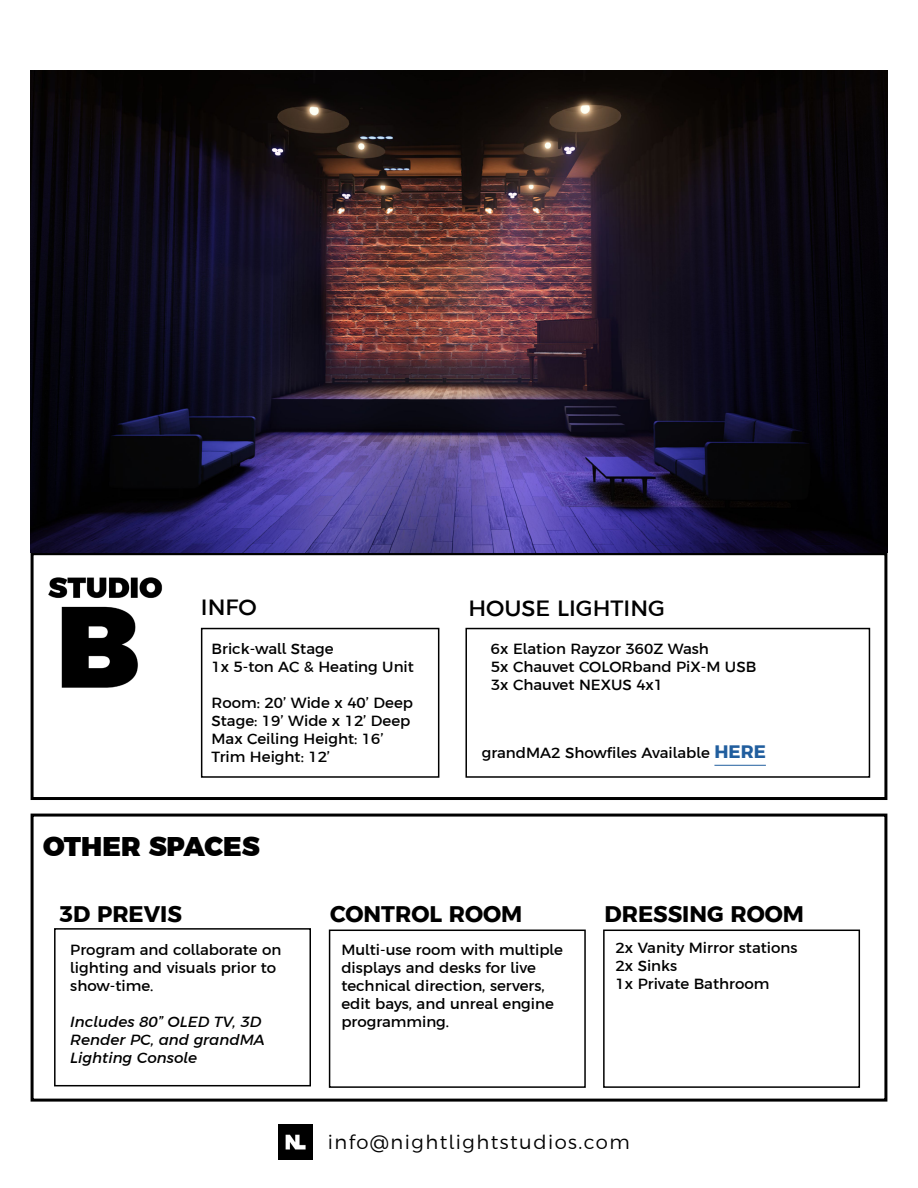
<style>
.page{position:relative;width:918px;height:1188px;background:#fff}
.page>*{position:absolute;margin:0;border:0;box-sizing:border-box;transform-origin:0 0}
.t1{font:900 27px "Argentum Sans";color:#000}
.t2{font:700 22.5px "Argentum Sans";color:#000}
.t3{font:22.5px "Argentum Sans";color:#000}
.t4{font:300 19.5px "Argentum Sans";letter-spacing:.075em;color:#000}
.t5{font:15px/18px "Argentum Sans";color:#000}
.t6{font:italic 15px/18px "Argentum Sans";color:#000}
.s1{font-weight:700;font-size:18px;color:#215e9e}
</style>
<div class="page">
<img style="left:278px;top:1125px;width:35px;height:34px">
<img style="left:48px;top:577px;width:115px;height:111px">
<div style="left:31px;top:552px;width:856px;height:248px;border:3px solid #000"></div>
<div style="left:465px;top:628px;width:405px;height:150px;border:2px solid #000"></div>
<hr style="left:714px;top:765px;width:52px;height:1px;background:#215e9e">
<div style="left:201px;top:628px;width:238px;height:150px;border:2px solid #000"></div>
<img style="left:31px;top:70px;width:856px;height:482px">
<div style="left:31px;top:814px;width:856px;height:288px;border:3px solid #000"></div>
<div style="left:54px;top:928px;width:257px;height:158px;border:2px solid #000"></div>
<div style="left:329px;top:930px;width:257px;height:158px;border:2px solid #000"></div>
<div style="left:603px;top:930px;width:257px;height:158px;border:2px solid #000"></div>
<h2 class="t3" style="left:201px;top:590px;width:57px">INFO</h2>
<p class="t5" style="left:212px;top:639px;width:204px">Brick-wall Stage<br>1x 5-ton AC &amp; Heating Unit</p>
<p class="t5" style="left:212px;top:693px;width:203px">Room: 20’ Wide x 40’ Deep<br>Stage: 19’ Wide x 12’ Deep<br>Max Ceiling Height: 16’<br>Trim Height: 12’</p>
<h1 class="t1" style="left:43px;top:824px;width:218px">OTHER SPACES</h1>
<h2 class="t3" style="left:468px;top:590px;width:198px">HOUSE LIGHTING</h2>
<p class="t5" style="left:491px;top:639px;width:267px">6x Elation Rayzor 360Z Wash<br>5x Chauvet COLORband PiX-M USB<br>3x Chauvet NEXUS 4x1</p>
<p class="t5" style="left:482px;top:743px;width:285px">grandMA2 Showfiles Available <span class="s1">HERE</span></p>
<h2 class="t2" style="left:59px;top:896px;width:124px">3D PREVIS</h2>
<p class="t5" style="left:70px;top:939px;width:213px">Program and collaborate on lighting and visuals prior to show-time.</p>
<p class="t6" style="left:70px;top:1011px;width:196px">Includes 80” OLED TV, 3D<br>Render PC, and grandMA<br>Lighting Console</p>
<h2 class="t2" style="left:330px;top:896px;width:194px">CONTROL ROOM</h2>
<p class="t5" style="left:341px;top:939px;width:223px">Multi-use room with multiple displays and desks for live technical direction, servers, edit bays, and unreal engine programming.</p>
<h2 class="t2" style="left:604px;top:896px;width:201px">DRESSING ROOM</h2>
<p class="t5" style="left:616px;top:938px;width:183px">2x Vanity Mirror stations<br>2x Sinks<br>1x Private Bathroom</p>
<h3 class="t4" style="left:328px;top:1127px;width:303px">info@nightlightstudios.com</h3>
</div>
